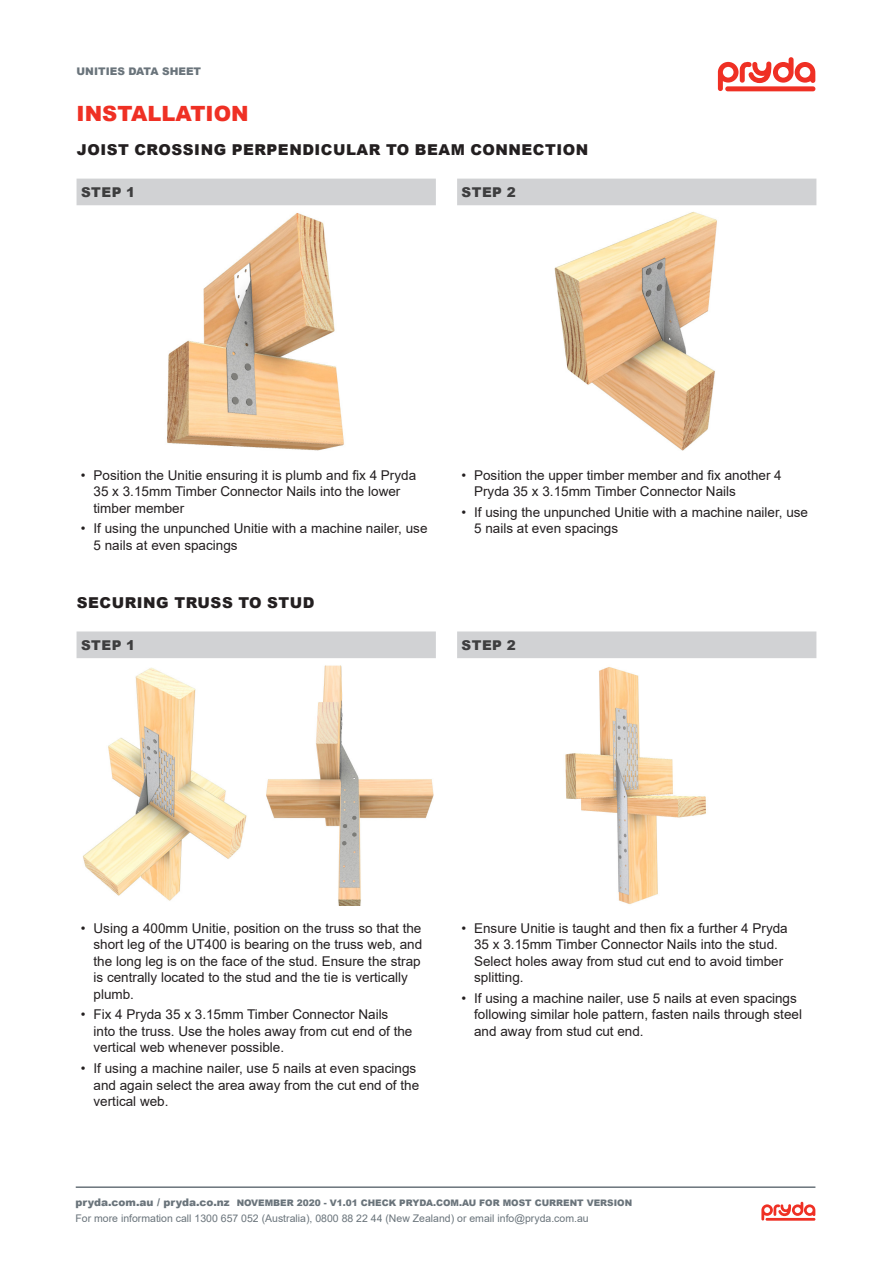
<style>
.page{position:relative;width:893px;height:1263px;background:#fff}
.page>*{position:absolute;margin:0;border:0;box-sizing:border-box;transform-origin:0 0}
.t1{font:900 21px "Arial";color:#ef3024}
.t2{font:900 15px "Arial";letter-spacing:.035em;color:#231f20}
.t3{font:13.5px/16.5px "Arial";color:#231f20}
.Step_BLACK{font:900 13.5px "Arial";letter-spacing:.035em;color:#3e3e3f}
.t4{font:10.5px "Arial";color:#6a747b}
.t5{font:900 10.5px "Arial";color:#6a747b}
.t6{font:900 9px "Arial";color:#6a747b}
.s1{font-size:10.5px}
</style>
<div class="page">
<svg style="left:718px;top:57px;width:97px;height:34px"></svg>
<hr style="left:76px;top:1186px;width:739px;height:2px;background:#6a747b">
<svg style="left:761px;top:1202px;width:54px;height:19px"></svg>
<div style="left:77px;top:179px;width:739px;height:26px;background:#d1d2d4"></div>
<img style="left:167px;top:213px;width:177px;height:238px">
<img style="left:554px;top:212px;width:163px;height:239px">
<div style="left:77px;top:631px;width:739px;height:27px;background:#d1d2d4"></div>
<img style="left:565px;top:667px;width:141px;height:237px">
<img style="left:83px;top:667px;width:164px;height:234px">
<img style="left:266px;top:665px;width:168px;height:241px">
<p class="t5" style="left:77px;top:64px;width:126px">UNITIES DATA SHEET</p>
<h3 class="t1" style="left:77px;top:99px;width:174px">INSTALLATION</h3>
<h4 class="t2" style="left:77px;top:139px;width:513px">JOIST CROSSING PERPENDICULAR TO BEAM CONNECTION</h4>
<p class="Step_BLACK" style="left:81px;top:182px;width:56px">STEP 1</p>
<p class="Step_BLACK" style="left:462px;top:182px;width:56px">STEP 2</p>
<p class="t3" style="left:94px;top:467px;width:324px;text-indent:-13px">• Position the Unitie ensuring it is plumb and fix 4 Pryda<br>35 x 3.15mm Timber Connector Nails into the lower timber member</p>
<p class="t3" style="left:94px;top:520px;width:335px;text-indent:-13px">• If using the unpunched Unitie with a machine nailer, use<br>5 nails at even spacings</p>
<p class="t3" style="left:474px;top:467px;width:309px;text-indent:-13px">• Position the upper timber member and fix another 4<br>Pryda 35 x 3.15mm Timber Connector Nails</p>
<p class="t3" style="left:474px;top:504px;width:335px;text-indent:-13px">• If using the unpunched Unitie with a machine nailer, use<br>5 nails at even spacings</p>
<h4 class="t2" style="left:77px;top:592px;width:239px">SECURING TRUSS TO STUD</h4>
<p class="Step_BLACK" style="left:81px;top:635px;width:56px">STEP 1</p>
<p class="Step_BLACK" style="left:462px;top:635px;width:56px">STEP 2</p>
<p class="t3" style="left:94px;top:919px;width:330px;text-indent:-13px">• Using a 400mm Unitie, position on the truss so that the short leg of the UT400 is bearing on the truss web, and the long leg is on the face of the stud. Ensure the strap is centrally located to the stud and the tie is vertically plumb.</p>
<p class="t3" style="left:94px;top:1006px;width:320px;text-indent:-13px">• Fix 4 Pryda 35 x 3.15mm Timber Connector Nails into the truss. Use the holes away from cut end of the vertical web whenever possible.</p>
<p class="t3" style="left:94px;top:1060px;width:327px;text-indent:-13px">• If using a machine nailer, use 5 nails at even spacings and again select the area away from the cut end of the vertical web.</p>
<p class="t3" style="left:474px;top:919px;width:315px;text-indent:-13px">• Ensure Unitie is taught and then fix a further 4 Pryda 35 x 3.15mm Timber Connector Nails into the stud.<br>Select holes away from stud cut end to avoid timber splitting.</p>
<p class="t3" style="left:474px;top:990px;width:329px;text-indent:-13px">• If using a machine nailer, use 5 nails at even spacings following similar hole pattern, fasten nails through steel and away from stud cut end.</p>
<p class="t6" style="left:76px;top:1196px;width:558px"><span class="s1">pryda.com.au / pryda.co.nz</span> NOVEMBER 2020 - V1.01 CHECK PRYDA.COM.AU FOR MOST CURRENT VERSION</p>
<p class="t4" style="left:76px;top:1211px;width:515px">For more information call 1300 657 052 (Australia), 0800 88 22 44 (New Zealand) or email info@pryda.com.au</p>
</div>
